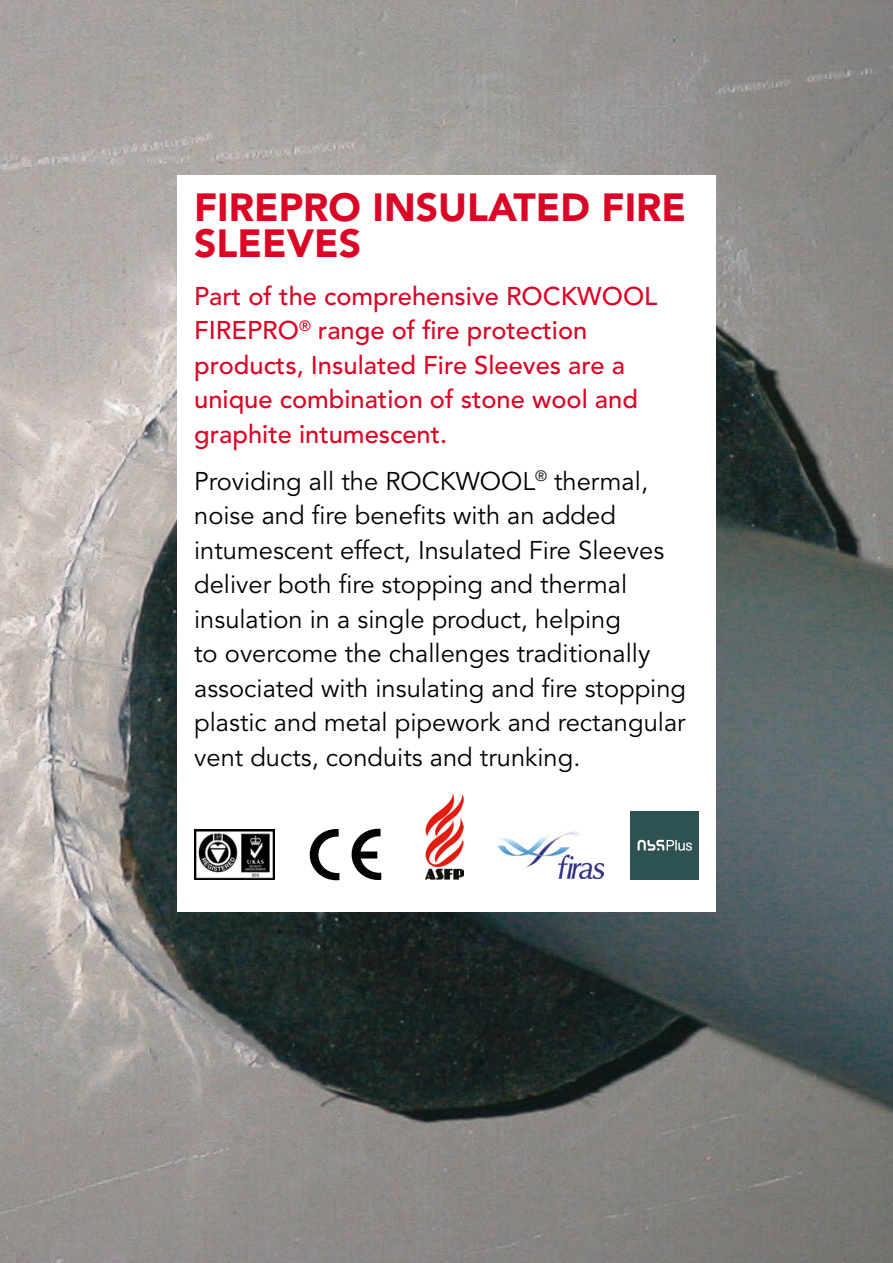
<style>
.page{position:relative;width:893px;height:1263px;background:#fff}
.page>*{position:absolute;margin:0;border:0;box-sizing:border-box;transform-origin:0 0}
.t1{font:900 39px/36px "Avenir LT Std";color:#db0626}
.t2{font:25.5px/34.5px "Avenir LT Std";color:#000}
.t3{font:500 25.5px/34.5px "Avenir LT Std";color:#db0626}
</style>
<div class="page">
<img style="left:0;top:0;width:893px;height:1263px">
<div style="left:177px;top:175px;width:539px;height:736px;background:#fff"></div>
<div style="left:631px;top:811px;width:68px;height:68px;background:#2e5251"></div>
<svg style="left:638px;top:840px;width:54px;height:11px"></svg>
<img style="left:194px;top:830px;width:80px;height:49px">
<img style="left:426px;top:793px;width:37px;height:87px">
<svg style="left:310px;top:829px;width:29px;height:51px"></svg>
<svg style="left:352px;top:829px;width:29px;height:51px"></svg>
<img style="left:497px;top:831px;width:107px;height:47px">
<h1 class="t1" style="left:194px;top:190px;width:493px">FIREPRO INSULATED FIRE<br>SLEEVES</h1>
<p class="t3" style="left:194px;top:279px;width:465px">Part of the comprehensive ROCKWOOL FIREPRO<sup>®</sup> range of fire protection products, Insulated Fire Sleeves are a unique combination of stone wool and graphite intumescent.</p>
<p class="t2" style="left:194px;top:464px;width:493px">Providing all the ROCKWOOL<sup>®</sup> thermal, noise and fire benefits with an added intumescent effect, Insulated Fire Sleeves deliver both fire stopping and thermal insulation in a single product, helping<br>to overcome the challenges traditionally associated with insulating and fire stopping plastic and metal pipework and rectangular vent ducts, conduits and trunking.</p>
</div>
